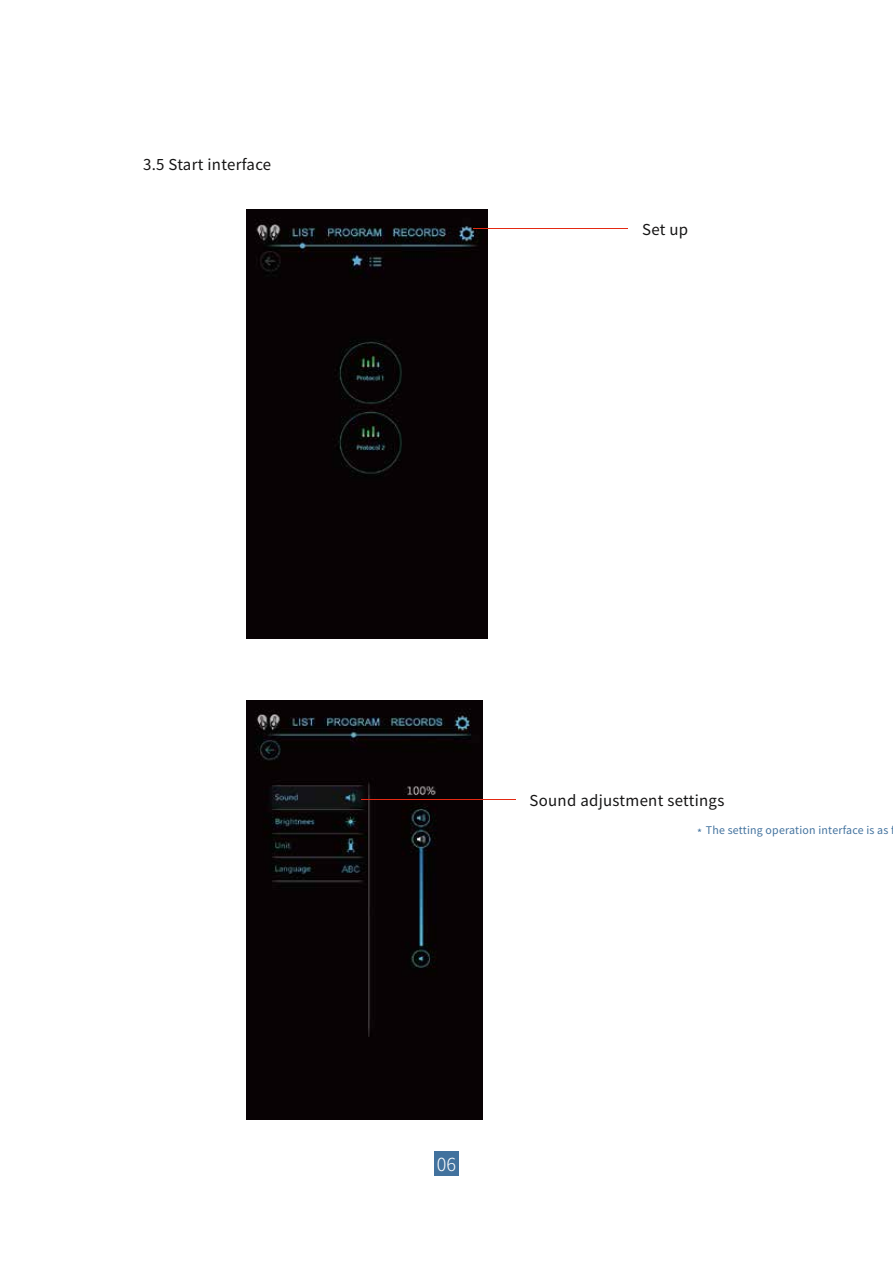
<style>
.page{position:relative;width:893px;height:1263px;background:#fff}
.page>*{position:absolute;margin:0;border:0;box-sizing:border-box;transform-origin:0 0}
.t1{font:300 18px "Source Han Sans CN";color:#fff}
.t2{font:15px "Source Han Sans SC";letter-spacing:.02em;color:#151414}
.t3{font:10.65px "Source Han Sans SC";letter-spacing:.02em;color:#42729e}
</style>
<div class="page">
<div style="left:246px;top:209px;width:241px;height:429px;background:#080204"></div>
<hr style="left:473px;top:228px;width:155px;height:1px;background:#e42912">
<img style="left:246px;top:700px;width:236px;height:420px">
<hr style="left:361px;top:799px;width:154px;height:1px;background:#e42912">
<div style="left:434px;top:1152px;width:24px;height:24px;background:#42729e"></div>
<p class="t2" style="left:143px;top:156px;width:130px">3.5 Start interface</p>
<p class="t2" style="left:642px;top:221px;width:48px">Set up</p>
<p class="t2" style="left:530px;top:792px;width:196px">Sound adjustment settings</p>
<p class="t3" style="left:706px;top:824px;width:184px">The setting operation interface is as</p>
<p class="t3" style="left:697px;top:827px;width:6px">*</p>
<p class="t1" style="left:437px;top:1154px;width:21px">06</p>
</div>
